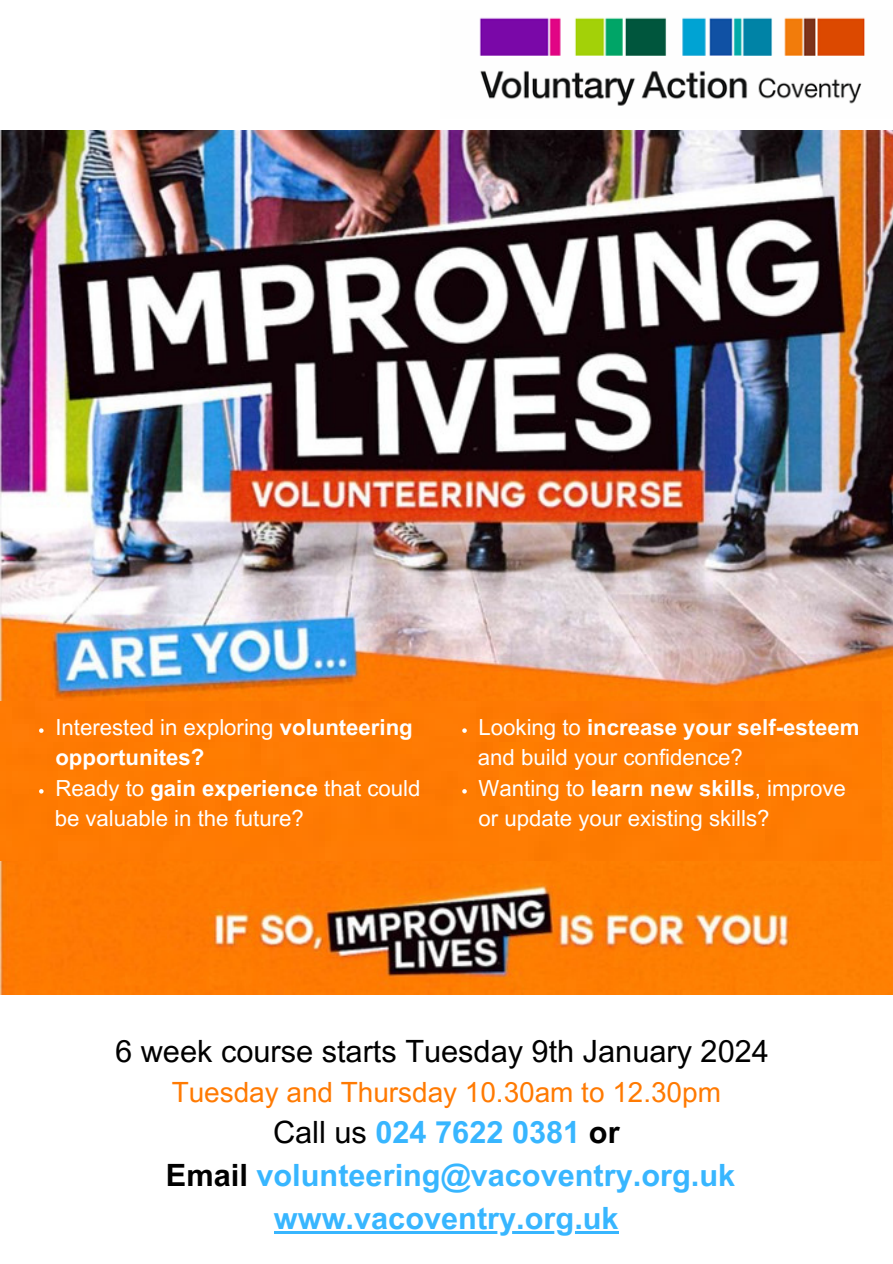
<style>
.page{position:relative;width:893px;height:1264px;background:#fff}
.page>*{position:absolute;margin:0;border:0;box-sizing:border-box;transform-origin:0 0}
.t1{font:700 30.75px "Arial MT Pro";color:#38b6ff}
.t2{font:30.75px "Arial MT Pro";color:#000}
.t3{font:27.9px "Arial MT Pro";color:#ff7a02}
.t4{font:22.2px/30.3px "Arial MT Pro";color:#fff}
.t5{font:700 22.2px/30.3px "Arial MT Pro";color:#fff}
.s1{font-weight:400}
.s2{font-weight:700}
.s3{font-weight:400;color:#000}
.s4{color:#000}
</style>
<div class="page">
<img style="left:0;top:131px;width:892px;height:863px">
<img style="left:479px;top:17px;width:386px;height:89px">
<div style="left:0;top:701px;width:881px;height:159px;background:#ff7b02"></div>
<hr style="left:274px;top:1231px;width:344px;height:2px;background:#38b6ff">
<svg style="left:462px;top:728px;width:4px;height:5px"></svg>
<svg style="left:462px;top:789px;width:4px;height:4px"></svg>
<svg style="left:39px;top:728px;width:5px;height:5px"></svg>
<svg style="left:39px;top:789px;width:5px;height:4px"></svg>
<p class="t5" style="left:55px;top:715px;width:359px"><span class="s1">Interested in exploring</span> volunteering opportunites?</p>
<p class="t4" style="left:55px;top:775px;width:366px">Ready to <span class="s2">gain experience</span> that could</p>
<p class="t4" style="left:55px;top:806px;width:250px">be valuable in the future?</p>
<p class="t5" style="left:478px;top:715px;width:382px"><span class="s1">Looking to</span> increase your self-esteem</p>
<p class="t4" style="left:478px;top:775px;width:369px">Wanting to <span class="s2">learn new skills</span>, improve or update your existing skills?</p>
<p class="t4" style="left:478px;top:745px;width:266px">and build your confidence?</p>
<p class="t2" style="left:115px;top:1039px;width:655px">6 week course starts Tuesday 9th January 2024</p>
<p class="t3" style="left:172px;top:1081px;width:550px">Tuesday and Thursday 10.30am to 12.30pm</p>
<p class="t1" style="left:273px;top:1121px;width:348px"><span class="s3">Call us</span> 024 7622 0381 <span class="s4">or</span></p>
<p class="t1" style="left:166px;top:1163px;width:570px"><span class="s4">Email</span> volunteering@vacoventry.org.uk</p>
<p class="t1" style="left:274px;top:1206px;width:346px">www.vacoventry.org.uk</p>
</div>
